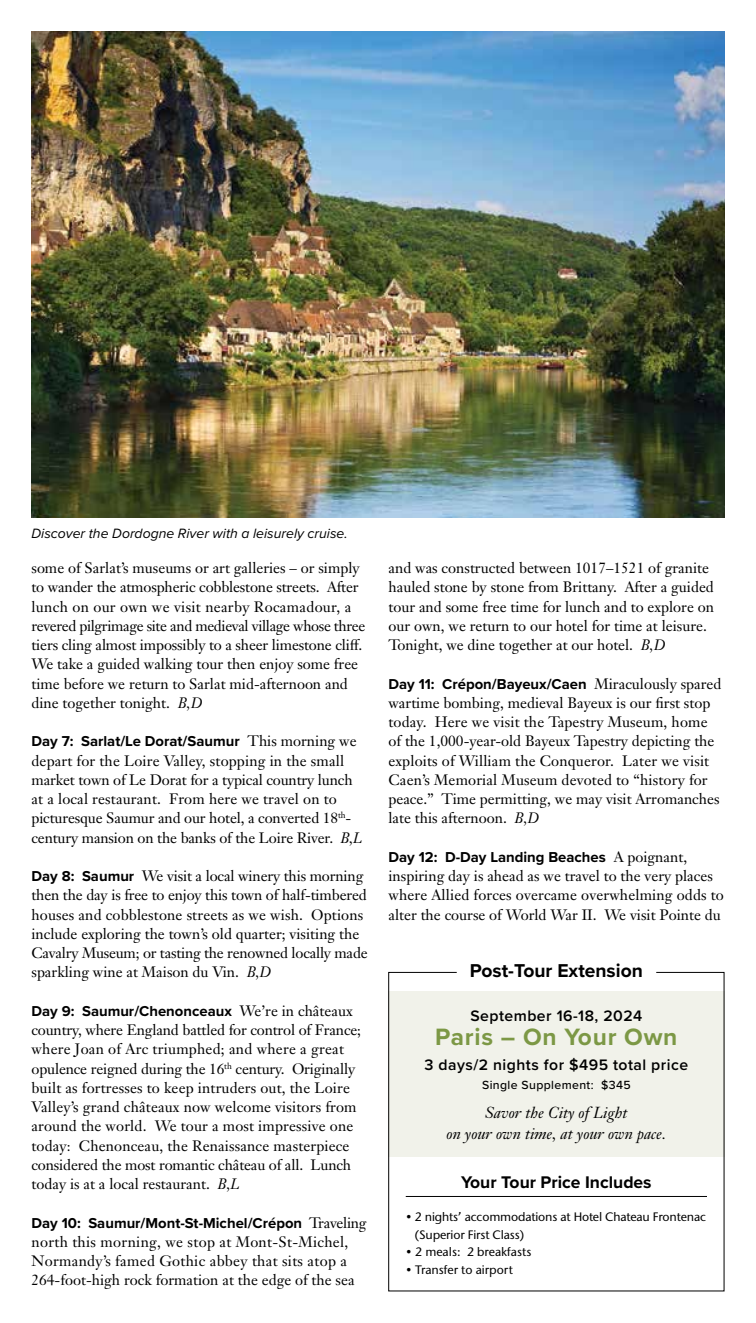
<style>
.page{position:relative;width:756px;height:1323px;background:#fff}
.page>*{position:absolute;margin:0;border:0;box-sizing:border-box;transform-origin:0 0}
.t1{font:700 24.5px "Proxima Nova";letter-spacing:.03em;color:#7c9845}
.t2{font:700 19.25px "Proxima Nova";color:#000}
.t3{font:700 17.5px "Proxima Nova";color:#000}
.t4{font:600 15.75px "Proxima Nova";letter-spacing:.03em;color:#000}
.t5{font:italic 15.75px/21px "Janson Text LT Pro";color:#000;text-align:center}
.t6{font:14.88px/19.2px "Janson Text LT Pro";color:#000}
.t7{font:700 14.88px "Proxima Nova";color:#000}
.t8{font:14.88px/19.2px "Janson Text LT Pro";letter-spacing:.02em;color:#000}
.t9{font:italic 14px "Proxima Nova";color:#000}
.t10{font:500 12.25px/17.5px "Stone Sans ITC Std";letter-spacing:-.01em;color:#000}
.t11{font:500 12.25px "Proxima Nova";letter-spacing:.03em;color:#000}
.s1{font-style:italic}
.s2{font-family:"Janson Text LT Pro";font-weight:400}
.s3{font-family:"Proxima Nova";font-weight:700}
</style>
<div class="page">
<svg style="left:388px;top:972px;width:337px;height:320px"></svg>
<img style="left:32px;top:32px;width:692px;height:486px">
<p class="t9" style="left:32px;top:523px;width:318px">Discover the Dordogne River with a leisurely cruise.</p>
<p class="t6" style="left:32px;top:558px;width:335px">some of Sarlat’s museums or art galleries – or simply to wander the atmospheric cobblestone streets. After lunch on our own we visit nearby Rocamadour, a revered pilgrimage site and medieval village whose three tiers cling almost impossibly to a sheer limestone cliff.<br>We take a guided walking tour then enjoy some free time before we return to Sarlat mid-afternoon and dine together tonight. <span class="s1">B,D</span></p>
<p class="t7" style="left:32px;top:730px;width:327px">Day 7: Sarlat/Le Dorat/Saumur <span class="s2">This morning we</span></p>
<p class="t6" style="left:32px;top:751px;width:332px">depart for the Loire Valley, stopping in the small market town of Le Dorat for a typical country lunch at a local restaurant. From here we travel on to picturesque Saumur and our hotel, a converted 18<sup>th&shy;</sup>century mansion on the banks of the Loire River. <span class="s1">B,L</span></p>
<p class="t6" style="left:32px;top:866px;width:338px"><span class="s3">Day 8: Saumur</span> We visit a local winery this morning then the day is free to enjoy this town of half-timbered houses and cobblestone streets as we wish. Options include exploring the town’s old quarter; visiting the Cavalry Museum; or tasting the renowned locally made sparkling wine at Maison du Vin. <span class="s1">B,D</span></p>
<p class="t7" style="left:32px;top:1000px;width:323px">Day 9: Saumur/Chenonceaux <span class="s2">We’re in châteaux</span></p>
<p class="t6" style="left:32px;top:1020px;width:331px">country, where England battled for control of France; where Joan of Arc triumphed; and where a great opulence reigned during the 16<sup>th</sup> century. Originally built as fortresses to keep intruders out, the Loire Valley’s grand châteaux now welcome visitors from around the world. We tour a most impressive one today: Chenonceau, the Renaissance masterpiece considered the most romantic château of all. Lunch today is at a local restaurant. <span class="s1">B,L</span></p>
<p class="t7" style="left:32px;top:1212px;width:337px">Day 10: Saumur/Mont-St-Michel/Crépon <span class="s2">Traveling</span></p>
<p class="t8" style="left:32px;top:1232px;width:325px">north this morning, we stop at Mont-St-Michel,<br>Normandy’s famed Gothic abbey that sits atop a<br>264-foot-high rock formation at the edge of the sea</p>
<p class="t6" style="left:388px;top:558px;width:327px">and was constructed between 1017–1521 of granite hauled stone by stone from Brittany. After a guided tour and some free time for lunch and to explore on our own, we return to our hotel for time at leisure.<br>Tonight, we dine together at our hotel. <span class="s1">B,D</span></p>
<p class="t7" style="left:388px;top:673px;width:334px">Day 11: Crépon/Bayeux/Caen <span class="s2">Miraculously spared</span></p>
<p class="t6" style="left:388px;top:693px;width:333px">wartime bombing, medieval Bayeux is our first stop today. Here we visit the Tapestry Museum, home of the 1,000-year-old Bayeux Tapestry depicting the exploits of William the Conqueror. Later we visit Caen’s Memorial Museum devoted to “history for peace.” Time permitting, we may visit Arromanches late this afternoon. <span class="s1">B,D</span></p>
<p class="t7" style="left:388px;top:846px;width:300px">Day 12: D-Day Landing Beaches <span class="s2">A poignant,</span></p>
<p class="t6" style="left:388px;top:866px;width:337px">inspiring day is ahead as we travel to the very places where Allied forces overcame overwhelming odds to alter the course of World War II. We visit Pointe du</p>
<p class="t2" style="left:470px;top:956px;width:175px">Post-Tour Extension</p>
<p class="t4" style="left:470px;top:1004px;width:174px">September 16-18, 2024</p>
<h1 class="t1" style="left:435px;top:1019px;width:244px">Paris – On Your Own</h1>
<p class="t4" style="left:425px;top:1053px;width:265px">3 days/2 nights for $495 total price</p>
<p class="t11" style="left:482px;top:1076px;width:150px">Single Supplement: $345</p>
<p class="t5" style="left:447px;top:1102px;width:221px">Savor the City of Light<br>on your own time, at your own pace.</p>
<p class="t3" style="left:461px;top:1169px;width:192px">Your Tour Price Includes</p>
<p class="t10" style="left:415px;top:1208px;width:293px;text-indent:-9px">• 2 nights’ accommodations at Hotel Chateau Frontenac (Superior First Class)</p>
<p class="t10" style="left:406px;top:1243px;width:127px">• 2 meals: 2 breakfasts</p>
<p class="t10" style="left:406px;top:1261px;width:109px">• Transfer to airport</p>
</div>
